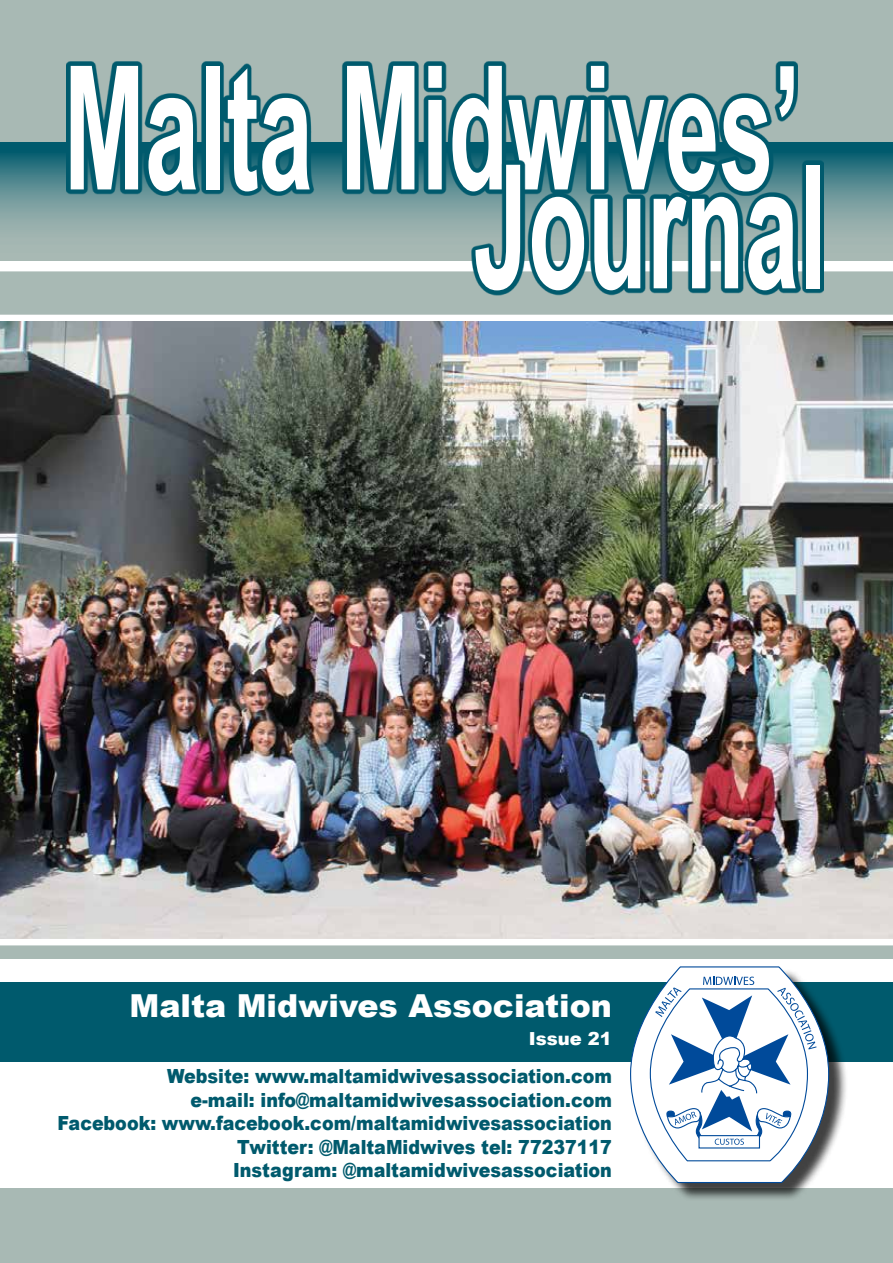
<style>
.page{position:relative;width:893px;height:1263px;background:#fff}
.page>*{position:absolute;margin:0;border:0;box-sizing:border-box;transform-origin:0 0}
.t1{font:700 172.65px "Arial";color:#fff;scale:.56 1}
.t2{font:900 31.65px "Arial";color:#fff}
.t3{font:900 19.5px/23.4px "Arial";color:#005a6d;text-align:right;scale:.9 1}
.t4{font:900 18px "Arial";color:#fff}
</style>
<div class="page">
<img style="left:0;top:321px;width:893px;height:618px">
<div style="left:0;top:0;width:893px;height:260px;background:#a8b9b4"></div>
<div style="left:0;top:1188px;width:893px;height:75px;background:#a8b9b4"></div>
<div style="left:0;top:982px;width:893px;height:79px;background:#005a6d"></div>
<svg style="left:0;top:142px;width:893px;height:90px;background:#6f989b"></svg>
<div style="left:0;top:271px;width:893px;height:44px;background:#a8b9b4"></div>
<svg style="left:0;top:945px;width:893px;height:14px;background:#aabbb6"></svg>
<div style="left:633px;top:969px;width:215px;height:232px;background:#000;opacity:.75"></div>
<svg style="left:630px;top:966px;width:199px;height:217px"></svg>
<svg style="left:66px;top:61px;width:732px;height:135px;fill:#005a6d"></svg>
<svg style="left:471px;top:160px;width:353px;height:135px;background:#256f7d"></svg>
<h1 class="t1" style="left:64px;top:14px;width:1317px">Malta Midwives’</h1>
<h1 class="t1" style="left:474px;top:113px;width:630px">Journal</h1>
<h2 class="t2" style="left:129px;top:982px;width:484px">Malta Midwives Association</h2>
<p class="t4" style="left:529px;top:1025px;width:85px">Issue 21</p>
<p class="t3" style="left:57px;top:1064px;width:618px">Website: www.maltamidwivesassociation.com<br>e-mail: info@maltamidwivesassociation.com<br>Facebook: www.facebook.com/maltamidwivesassociation Twitter: @MaltaMidwives tel: 77237117<br>Instagram: @maltamidwivesassociation</p>
</div>
